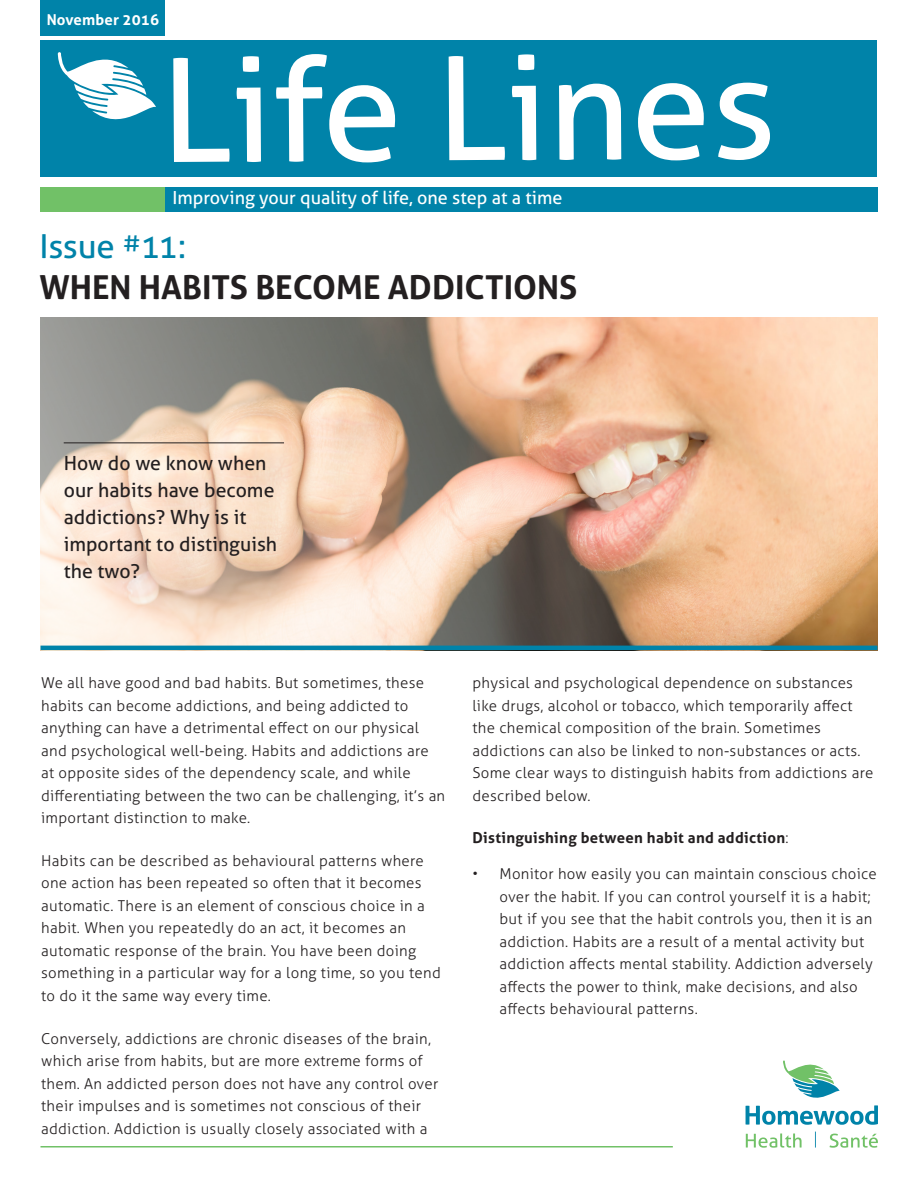
<style>
.page{position:relative;width:918px;height:1188px;background:#fff}
.page>*{position:absolute;margin:0;border:0;box-sizing:border-box;transform-origin:0 0}
.BodyCopy{font:144px "Aller";letter-spacing:-.01em;color:#fff}
.BodyCopy-2{font:700 33px/40.5px "Aller";color:#231f20}
.BodyCopy-3{font:19.5px/27px "Aller";color:#231f20}
.BodyCopy-4{font:18px "Aller";color:#fff}
.BodyCopy-5{font:300 15px/22.5px "Aller";letter-spacing:.02em;color:#231f20}
.BodyCopy-6{font:700 15px "Aller";letter-spacing:.02em;color:#231f20}
.BodyCopy-7{font:700 15px "Aller";letter-spacing:.01em;color:#fff}
.s1{font-weight:400;color:#0083a9}
.s2{font-weight:300}
</style>
<div class="page">
<hr style="left:40px;top:1146px;width:633px;height:2px;background:#71c167">
<svg style="left:746px;top:1060px;width:132px;height:65px"></svg>
<svg style="left:746px;top:1133px;width:56px;height:15px"></svg>
<svg style="left:830px;top:1134px;width:48px;height:14px"></svg>
<svg style="left:815px;top:1132px;width:1px;height:16px"></svg>
<div style="left:40px;top:40px;width:838px;height:137px;background:#0083a9"></div>
<div style="left:40px;top:187px;width:125px;height:25px;background:#71c167"></div>
<div style="left:40px;top:0;width:125px;height:35px;background:#0083a9"></div>
<div style="left:165px;top:187px;width:713px;height:25px;background:#0083a9"></div>
<svg style="left:58px;top:52px;width:98px;height:68px"></svg>
<svg style="left:40px;top:318px;width:838px;height:328px"></svg>
<hr style="left:40px;top:646px;width:838px;height:4px;background:#0083a9">
<hr style="left:64px;top:443px;width:220px;height:1px;background:#231f20">
<p class="BodyCopy-7" style="left:47px;top:11px;width:114px">November 2016</p>
<p class="BodyCopy" style="left:161px;top:22px;width:618px">Life Lines</p>
<p class="BodyCopy-4" style="left:172px;top:187px;width:391px">Improving your quality of life, one step at a time</p>
<p class="BodyCopy-2" style="left:39px;top:226px;width:539px"><span class="s1">Issue</span> <sup>#</sup><span class="s1">11:<br></span>WHEN HABITS BECOME ADDICTIONS</p>
<p class="BodyCopy-3" style="left:64px;top:450px;width:215px">How do we know when our habits have become addictions? Why is it important to distinguish the two?</p>
<p class="BodyCopy-5" style="left:41px;top:672px;width:406px">We all have good and bad habits. But sometimes, these habits can become addictions, and being addicted to anything can have a detrimental effect on our physical and psychological well-being. Habits and addictions are at opposite sides of the dependency scale, and while differentiating between the two can be challenging, it’s an important distinction to make.</p>
<p class="BodyCopy-5" style="left:41px;top:849px;width:401px">Habits can be described as behavioural patterns where one action has been repeated so often that it becomes automatic. There is an element of conscious choice in a habit. When you repeatedly do an act, it becomes an automatic response of the brain. You have been doing something in a particular way for a long time, so you tend to do it the same way every time.</p>
<p class="BodyCopy-5" style="left:41px;top:1027px;width:399px">Conversely, addictions are chronic diseases of the brain, which arise from habits, but are more extreme forms of them. An addicted person does not have any control over their impulses and is sometimes not conscious of their addiction. Addiction is usually closely associated with a</p>
<p class="BodyCopy-5" style="left:472px;top:672px;width:402px">physical and psychological dependence on substances like drugs, alcohol or tobacco, which temporarily affect the chemical composition of the brain. Sometimes addictions can also be linked to non-substances or acts.<br>Some clear ways to distinguish habits from addictions are described below.</p>
<p class="BodyCopy-6" style="left:472px;top:829px;width:318px">Distinguishing between habit and addiction<span class="s2">:</span></p>
<p class="BodyCopy-5" style="left:500px;top:863px;width:379px;text-indent:-27px">• Monitor how easily you can maintain conscious choice over the habit. If you can control yourself it is a habit; but if you see that the habit controls you, then it is an addiction. Habits are a result of a mental activity but addiction affects mental stability. Addiction adversely affects the power to think, make decisions, and also affects behavioural patterns.</p>
</div>
